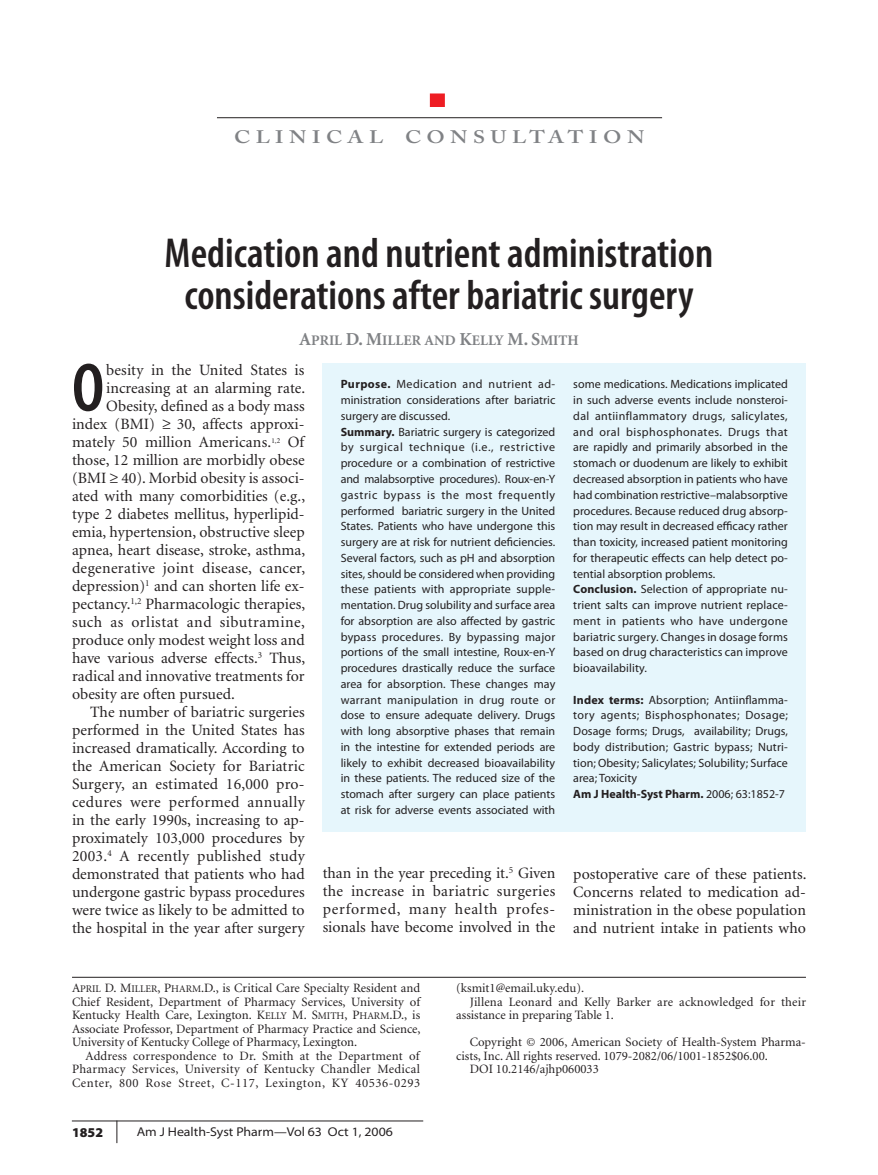
<style>
.page{position:relative;width:878px;height:1175px;background:#fff}
.page>*{position:absolute;margin:0;border:0;box-sizing:border-box;transform-origin:0 0}
.t1{font:600 condensed 69.15px "Myriad Pro";color:#231f20}
.t2{font:600 condensed 42px/42px "Myriad Pro";color:#231f20;text-align:center}
.t3{font:600 18px "Adobe Caslon Pro";letter-spacing:.255em;color:#808285;scale:1.2 1}
.t4{font:15.75px/18px "Minion";color:#231f20;text-align:justify}
.t5{font:15.75px "Minion";letter-spacing:.02em;color:#231f20}
.t6{font:15.75px "Minion";letter-spacing:.03em;color:#231f20}
.t7{font:15.75px "Minion";letter-spacing:.025em;color:#231f20}
.t8{font:700 14.7px "Minion";color:#808285}
.t9{font:900 13.5px "Myriad Pro";color:#231f20}
.t10{font:12.75px/13.5px "Minion";color:#231f20;text-align:justify}
.t11{font:semi-expanded 12.75px "Myriad Pro";color:#231f20}
.t12{font:12px/15.8px "Myriad Pro";color:#231f20}
.s1{font-size:18.3px}
.s2{font-weight:700}
.s3{font-size:10.2px}
</style>
<div class="page">
<svg style="left:116px;top:1121px;width:1px;height:22px"></svg>
<hr style="left:72px;top:1120px;width:351px;height:1px;background:#231f20">
<hr style="left:217px;top:117px;width:445px;height:1px;background:#231f20">
<div style="left:430px;top:94px;width:14px;height:12px;background:#ee1d23"></div>
<div style="left:430px;top:93px;width:15px;height:14px;border:2px solid #ee1d23"></div>
<hr style="left:72px;top:977px;width:734px;height:1px;background:#231f20">
<div style="left:322px;top:363px;width:484px;height:468px;background:#e6f6fc"></div>
<h3 class="t3" style="left:234px;top:126px;width:343px">CLINICAL CONSULTATION</h3>
<h2 class="t2" style="left:165px;top:233px;width:550px">Medication and nutrient administration considerations after bariatric surgery</h2>
<p class="t8" style="left:299px;top:333px;width:281px"><span class="s1">A</span>PRIL <span class="s1">D. M</span>ILLER AND <span class="s1">K</span>ELLY <span class="s1">M. S</span>MITH</p>
<h1 class="t1" style="left:72px;top:350px;width:34px">O</h1>
<h3 class="t4" style="left:106px;top:361px;width:200px">besity in the United States is</h3>
<h3 class="t4" style="left:106px;top:379px;width:200px">increasing at an alarming rate.</h3>
<h3 class="t4" style="left:106px;top:397px;width:200px">Obesity, defined as a body mass</h3>
<h3 class="t4" style="left:72px;top:415px;width:234px">index (BMI) ≥ 30, affects approxi-</h3>
<h3 class="t4" style="left:72px;top:433px;width:234px">mately 50 million Americans. Of</h3>
<h3 class="t4" style="left:72px;top:451px;width:234px">those, 12 million are morbidly obese</h3>
<h3 class="t4" style="left:72px;top:469px;width:234px">(BMI ≥ 40). Morbid obesity is associ-</h3>
<h3 class="t4" style="left:72px;top:487px;width:234px">ated with many comorbidities (e.g.,</h3>
<h3 class="t4" style="left:72px;top:505px;width:234px">type 2 diabetes mellitus, hyperlipid-</h3>
<h3 class="t4" style="left:72px;top:523px;width:234px">emia, hypertension, obstructive sleep</h3>
<h3 class="t4" style="left:72px;top:541px;width:234px">apnea, heart disease, stroke, asthma,</h3>
<h3 class="t5" style="left:72px;top:560px;width:235px">degenerative joint disease, cancer,</h3>
<h3 class="t4" style="left:72px;top:577px;width:234px">depression)<sup>1</sup> and can shorten life ex-</h3>
<h3 class="t4" style="left:72px;top:595px;width:234px">pectancy.<sup>1,2</sup> Pharmacologic therapies,</h3>
<h3 class="t6" style="left:72px;top:614px;width:234px">such as orlistat and sibutramine,</h3>
<h3 class="t4" style="left:72px;top:631px;width:234px">produce only modest weight loss and</h3>
<h3 class="t4" style="left:72px;top:649px;width:234px">have various adverse effects.<sup>3</sup> Thus,</h3>
<h3 class="t4" style="left:72px;top:667px;width:234px">radical and innovative treatments for</h3>
<h3 class="t4" style="left:72px;top:685px;width:164px">obesity are often pursued.</h3>
<h3 class="t4" style="left:90px;top:703px;width:216px">The number of bariatric surgeries</h3>
<h3 class="t4" style="left:72px;top:721px;width:234px">performed in the United States has</h3>
<h3 class="t4" style="left:72px;top:739px;width:234px">increased dramatically. According to</h3>
<h3 class="t4" style="left:72px;top:757px;width:234px">the American Society for Bariatric</h3>
<h3 class="t4" style="left:72px;top:775px;width:234px">Surgery, an estimated 16,000 pro-</h3>
<h3 class="t7" style="left:72px;top:794px;width:234px">cedures were performed annually</h3>
<h3 class="t4" style="left:72px;top:811px;width:234px">in the early 1990s, increasing to ap-</h3>
<h3 class="t4" style="left:72px;top:829px;width:234px">proximately 103,000 procedures by</h3>
<h3 class="t5" style="left:72px;top:848px;width:234px">2003.<sup>4</sup> A recently published study</h3>
<h3 class="t4" style="left:72px;top:865px;width:234px">demonstrated that patients who had</h3>
<h3 class="t4" style="left:72px;top:883px;width:234px">undergone gastric bypass procedures</h3>
<h3 class="t4" style="left:72px;top:901px;width:234px">were twice as likely to be admitted to</h3>
<h3 class="t4" style="left:72px;top:919px;width:234px">the hospital in the year after surgery</h3>
<p class="t12" style="left:340px;top:377px;width:216px"><span class="s2">Purpose.</span> Medication and nutrient ad&shy;ministration considerations after bariatric surgery are discussed.<br><span class="s2">Summary.</span> Bariatric surgery is categorized by surgical technique (i.e., restrictive procedure or a combination of restrictive and malabsorptive procedures). Roux-en-Y gastric bypass is the most frequently performed bariatric surgery in the United States. Patients who have undergone this surgery are at risk for nutrient deficiencies.<br>Several factors, such as pH and absorption sites, should be considered when providing these patients with appropriate supple&shy;mentation. Drug solubility and surface area for absorption are also affected by gastric bypass procedures. By bypassing major portions of the small intestine, Roux-en-Y procedures drastically reduce the surface area for absorption. These changes may warrant manipulation in drug route or dose to ensure adequate delivery. Drugs with long absorptive phases that remain in the intestine for extended periods are likely to exhibit decreased bioavailability in these patients. The reduced size of the stomach after surgery can place patients at risk for adverse events associated with</p>
<p class="t12" style="left:573px;top:377px;width:216px">some medications. Medications implicated in such adverse events include nonsteroi&shy;dal antiinflammatory drugs, salicylates, and oral bisphosphonates. Drugs that are rapidly and primarily absorbed in the stomach or duodenum are likely to exhibit decreased absorption in patients who have had combination restrictive–malabsorptive procedures. Because reduced drug absorp&shy;tion may result in decreased efficacy rather than toxicity, increased patient monitoring for therapeutic effects can help detect po&shy;tential absorption problems.<br><span class="s2">Conclusion.</span> Selection of appropriate nu&shy;trient salts can improve nutrient replace&shy;ment in patients who have undergone bariatric surgery. Changes in dosage forms based on drug characteristics can improve bioavailability.</p>
<p class="t12" style="left:573px;top:692px;width:216px"><span class="s2">Index terms:</span> Absorption; Antiinflamma&shy;tory agents; Bisphosphonates; Dosage; Dosage forms; Drugs, availability; Drugs, body distribution; Gastric bypass; Nutri&shy;tion; Obesity; Salicylates; Solubility; Surface area; Toxicity<br><span class="s2">Am J Health-Syst Pharm.</span> 2006; 63:1852-7</p>
<h3 class="t4" style="left:322px;top:865px;width:234px">than in the year preceding it.<sup>5</sup> Given the increase in bariatric surgeries performed, many health profes&shy;sionals have become involved in the</h3>
<h3 class="t4" style="left:573px;top:865px;width:234px">postoperative care of these patients.<br>Concerns related to medication ad&shy;ministration in the obese population and nutrient intake in patients who</h3>
<p class="t10" style="left:72px;top:981px;width:350px">A<span class="s3">PRIL</span> D. M<span class="s3">ILLER</span>, P<span class="s3">HARM</span>.D., is Critical Care Specialty Resident and Chief Resident, Department of Pharmacy Services, University of Kentucky Health Care, Lexington. K<span class="s3">ELLY</span> M. S<span class="s3">MITH</span>, P<span class="s3">HARM</span>.D., is Associate Professor, Department of Pharmacy Practice and Science, University of Kentucky College of Pharmacy, Lexington.</p>
<p class="t10" style="left:72px;top:1049px;width:350px;text-indent:13px">Address correspondence to Dr. Smith at the Department of Pharmacy Services, University of Kentucky Chandler Medical Center, 800 Rose Street, C-117, Lexington, KY 40536-0293</p>
<p class="t9" style="left:72px;top:1124px;width:32px">1852</p>
<p class="t11" style="left:137px;top:1124px;width:258px">Am J Health-Syst Pharm—Vol 63 Oct 1, 2006</p>
<p class="t10" style="left:456px;top:982px;width:129px">(ksmit1@email.uky.edu).</p>
<p class="t10" style="left:470px;top:995px;width:338px">Jillena Leonard and Kelly Barker are acknowledged for their</p>
<p class="t10" style="left:456px;top:1009px;width:159px">assistance in preparing Table 1.</p>
<p class="t10" style="left:470px;top:1036px;width:338px">Copyright © 2006, American Society of Health-System Pharma-</p>
<p class="t10" style="left:456px;top:1049px;width:313px">cists, Inc. All rights reserved. 1079-2082/06/1001-1852$06.00.</p>
<p class="t10" style="left:470px;top:1063px;width:131px">DOI 10.2146/ajhp060033</p>
</div>
